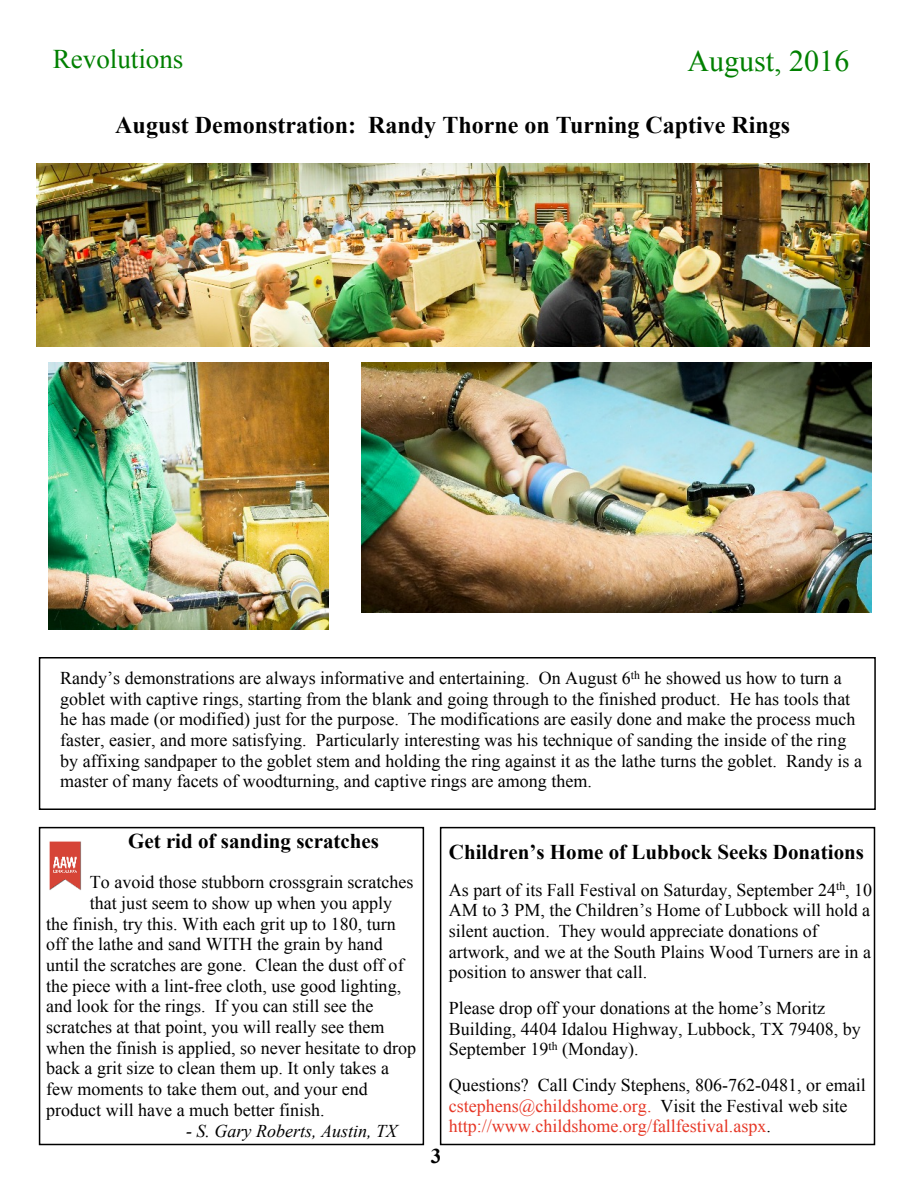
<style>
.page{position:relative;width:918px;height:1188px;background:#fff}
.page>*{position:absolute;margin:0;border:0;box-sizing:border-box;transform-origin:0 0}
.t1{font:30px "Times New Roman";color:#008000}
.t2{font:27px "Times New Roman";color:#008000}
.t3{font:700 24px "Times New Roman";color:#000}
.t4{font:700 21px "Times New Roman";color:#000}
.t5{font:18px/20.7px "Times New Roman";color:#000}
.t6{font:italic 18px "Times New Roman";color:#000}
.s1{color:#e63726}
</style>
<div class="page">
<div style="left:440px;top:827px;width:435px;height:318px;background:#fff;border:2px solid #000"></div>
<div style="left:39px;top:827px;width:385px;height:318px;background:#fff;border:2px solid #000"></div>
<img style="left:37px;top:164px;width:832px;height:183px">
<img style="left:48px;top:362px;width:281px;height:268px">
<img style="left:361px;top:362px;width:511px;height:250px">
<div style="left:39px;top:657px;width:837px;height:153px;background:#fff;border:2px solid #000"></div>
<img style="left:49px;top:841px;width:32px;height:49px">
<h2 class="t2" style="left:53px;top:49px;width:132px">Revolutions</h2>
<h1 class="t1" style="left:687px;top:50px;width:163px">August, 2016</h1>
<h3 class="t3" style="left:115px;top:117px;width:677px">August Demonstration: Randy Thorne on Turning Captive Rings</h3>
<p class="t5" style="left:60px;top:669px;width:803px">Randy’s demonstrations are always informative and entertaining. On August 6<sup>th</sup> he showed us how to turn a goblet with captive rings, starting from the blank and going through to the finished product. He has tools that he has made (or modified) just for the purpose. The modifications are easily done and make the process much faster, easier, and more satisfying. Particularly interesting was his technique of sanding the inside of the ring by affixing sandpaper to the goblet stem and holding the ring against it as the lathe turns the goblet. Randy is a master of many facets of woodturning, and captive rings are among them.</p>
<p class="t4" style="left:128px;top:834px;width:253px">Get rid of sanding scratches</p>
<p class="t5" style="left:90px;top:874px;width:325px">To avoid those stubborn crossgrain scratches</p>
<p class="t5" style="left:90px;top:894px;width:304px">that just seem to show up when you apply</p>
<p class="t5" style="left:46px;top:915px;width:351px">the finish, try this. With each grit up to 180, turn</p>
<p class="t5" style="left:46px;top:936px;width:338px">off the lathe and sand WITH the grain by hand</p>
<p class="t5" style="left:46px;top:956px;width:359px">until the scratches are gone. Clean the dust off of</p>
<p class="t5" style="left:46px;top:977px;width:357px">the piece with a lint-free cloth, use good lighting,</p>
<p class="t5" style="left:46px;top:998px;width:329px">and look for the rings. If you can still see the</p>
<p class="t5" style="left:46px;top:1018px;width:340px">scratches at that point, you will really see them</p>
<p class="t5" style="left:46px;top:1039px;width:372px">when the finish is applied, so never hesitate to drop</p>
<p class="t5" style="left:46px;top:1060px;width:345px">back a grit size to clean them up. It only takes a</p>
<p class="t5" style="left:46px;top:1080px;width:323px">few moments to take them out, and your end</p>
<p class="t5" style="left:46px;top:1101px;width:280px">product will have a much better finish.</p>
<p class="t6" style="left:186px;top:1124px;width:213px">- S. Gary Roberts, Austin, TX</p>
<p class="t4" style="left:431px;top:1149px;width:12px">3</p>
<p class="t4" style="left:449px;top:845px;width:417px">Children’s Home of Lubbock Seeks Donations</p>
<p class="t5" style="left:449px;top:881px;width:425px">As part of its Fall Festival on Saturday, September 24<sup>th</sup>, 10<br>AM to 3 PM, the Children’s Home of Lubbock will hold a silent auction. They would appreciate donations of artwork, and we at the South Plains Wood Turners are in a position to answer that call.</p>
<p class="t5" style="left:449px;top:999px;width:414px">Please drop off your donations at the home’s Moritz<br>Building, 4404 Idalou Highway, Lubbock, TX 79408, by<br>September 19<sup>th</sup> (Monday).</p>
<p class="t5" style="left:449px;top:1076px;width:418px">Questions? Call Cindy Stephens, 806-762-0481, or email <span class="s1">cstephens@childshome.org.</span> Visit the Festival web site <span class="s1">http://www.childshome.org/fallfestival.aspx</span>.</p>
</div>
